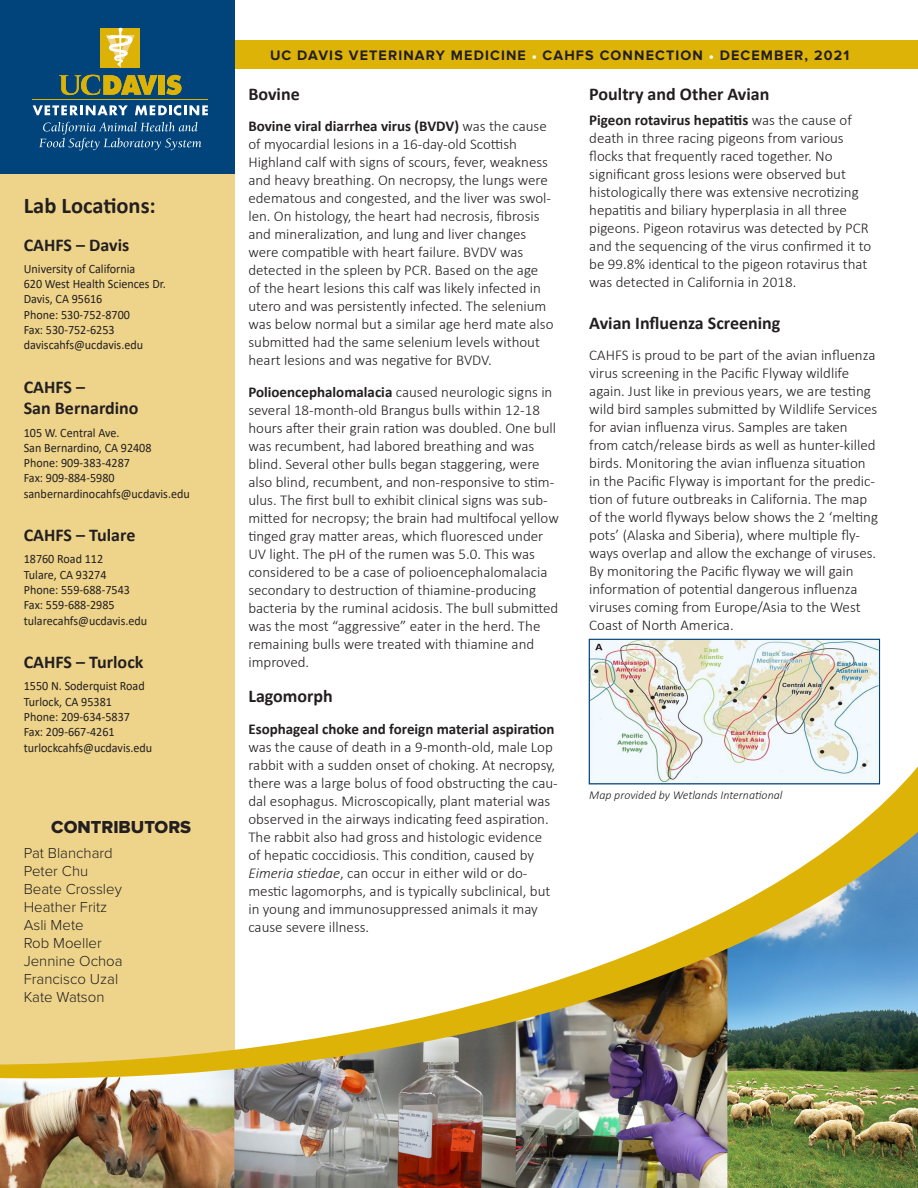
<style>
.page{position:relative;width:918px;height:1188px;background:#fff}
.page>*{position:absolute;margin:0;border:0;box-sizing:border-box;transform-origin:0 0}
.Inside_-_Head{font:700 22.5px "Calibri";color:#231f20}
.Subhead{font:700 18px/21.6px "Calibri";color:#231f20}
.Subhead-2{font:18px "Proxima Nova Extrabld";color:#231f20}
.Subhead-3{font:300 15px/18px "Calibri";color:#231f20}
.Body_text{font:300 15px/18px "Calibri";color:#231f20}
.Body_text-2{font:300 15px/18px "Proxima Nova";color:#231f20}
.t1{font:700 14.25px "Proxima Nova";letter-spacing:.08em;color:#231f20}
.Inside_-_Bullets{font:12.75px/15.3px "Calibri";color:#231f20;scale:.95 1}
.Body_text-3{font:italic 300 12px "Calibri";color:#231f20}
.s1{font-family:"Minion Pro";font-weight:400;font-size:13.5px;color:#fff}
.s2{font-weight:700}
.s3{font-style:italic}
</style>
<div class="page">
<div style="left:0;top:40px;width:918px;height:29px;background:#deb308"></div>
<div style="left:0;top:173px;width:235px;height:1015px;background:#eed48a"></div>
<div style="left:0;top:0;width:235px;height:174px;background:#00447b"></div>
<hr style="left:33px;top:99px;width:175px;height:1px;background:#ddb207">
<svg style="left:33px;top:105px;width:95px;height:10px"></svg>
<svg style="left:135px;top:105px;width:73px;height:11px"></svg>
<svg style="left:166px;top:75px;width:16px;height:20px"></svg>
<div style="left:158px;top:75px;width:7px;height:20px;background:#ddb207"></div>
<svg style="left:59px;top:74px;width:98px;height:21px"></svg>
<svg style="left:39px;top:122px;width:162px;height:28px"></svg>
<div style="left:101px;top:28px;width:39px;height:39px;background:#ddb207"></div>
<svg style="left:106px;top:28px;width:29px;height:39px"></svg>
<img style="left:234px;top:1078px;width:684px;height:110px">
<img style="left:0;top:1078px;width:234px;height:110px">
<svg style="left:0;top:750px;width:918px;height:328px"></svg>
<img style="left:591px;top:641px;width:287px;height:141px">
<div style="left:589px;top:639px;width:291px;height:145px;border:1px solid #00447b"></div>
<p class="Inside_-_Head" style="left:24px;top:190px;width:134px">Lab Locations:</p>
<p class="Subhead" style="left:24px;top:234px;width:107px">CAHFS – Davis</p>
<p class="Inside_-_Bullets" style="left:24px;top:261px;width:119px">University of California</p>
<p class="Inside_-_Bullets" style="left:24px;top:276px;width:151px">620 West Health Sciences Dr.<br>Davis, CA 95616</p>
<p class="Inside_-_Bullets" style="left:24px;top:306px;width:113px">Phone: 530-752-8700</p>
<p class="Inside_-_Bullets" style="left:24px;top:322px;width:127px">Fax: 530-752-6253 daviscahfs@ucdavis.edu</p>
<p class="Subhead" style="left:24px;top:376px;width:116px">CAHFS –<br>San Bernardino</p>
<p class="Inside_-_Bullets" style="left:24px;top:424px;width:102px">105 W. Central Ave.</p>
<p class="Inside_-_Bullets" style="left:24px;top:440px;width:136px">San Bernardino, CA 92408</p>
<p class="Inside_-_Bullets" style="left:24px;top:455px;width:113px">Phone: 909-383-4287</p>
<p class="Inside_-_Bullets" style="left:24px;top:470px;width:97px">Fax: 909-884-5980</p>
<p class="Inside_-_Bullets" style="left:24px;top:486px;width:176px">sanbernardinocahfs@ucdavis.edu</p>
<p class="Subhead" style="left:24px;top:524px;width:113px">CAHFS – Tulare</p>
<p class="Inside_-_Bullets" style="left:24px;top:551px;width:85px">18760 Road 112</p>
<p class="Inside_-_Bullets" style="left:24px;top:567px;width:89px">Tulare, CA 93274</p>
<p class="Inside_-_Bullets" style="left:24px;top:582px;width:113px">Phone: 559-688-7543</p>
<p class="Inside_-_Bullets" style="left:24px;top:597px;width:97px">Fax: 559-688-2985</p>
<p class="Inside_-_Bullets" style="left:24px;top:612px;width:132px">tularecahfs@ucdavis.edu</p>
<p class="Subhead" style="left:24px;top:651px;width:121px">CAHFS – Turlock</p>
<p class="Inside_-_Bullets" style="left:24px;top:678px;width:129px">1550 N. Soderquist Road<br>Turlock, CA 95381</p>
<p class="Inside_-_Bullets" style="left:24px;top:709px;width:113px">Phone: 209-634-5837</p>
<p class="Inside_-_Bullets" style="left:24px;top:724px;width:97px">Fax: 209-667-4261</p>
<p class="Inside_-_Bullets" style="left:24px;top:739px;width:137px">turlockcahfs@ucdavis.edu</p>
<p class="Subhead-2" style="left:51px;top:817px;width:141px">CONTRIBUTORS</p>
<p class="Body_text-2" style="left:24px;top:845px;width:100px">Pat Blanchard<br>Peter Chu<br>Beate Crossley<br>Heather Fritz<br>Asli Mete<br>Rob Moeller<br>Jennine Ochoa<br>Francisco Uzal<br>Kate Watson</p>
<p class="t1" style="left:270px;top:47px;width:581px">UC DAVIS VETERINARY MEDICINE <span class="s1">•</span> CAHFS CONNECTION <span class="s1">•</span> DECEMBER, 2021</p>
<p class="Subhead" style="left:248px;top:83px;width:53px">Bovine</p>
<p class="Subhead-3" style="left:248px;top:117px;width:307px"><span class="s2">Bovine viral diarrhea virus (BVDV)</span> was the cause of myocardial lesions in a 16-day-old Scottish Highland calf with signs of scours, fever, weakness and heavy breathing. On necropsy, the lungs were edematous and congested, and the liver was swol&shy;len. On histology, the heart had necrosis, fibrosis and mineralization, and lung and liver changes were compatible with heart failure. BVDV was detected in the spleen by PCR. Based on the age of the heart lesions this calf was likely infected in utero and was persistently infected. The selenium was below normal but a similar age herd mate also submitted had the same selenium levels without heart lesions and was negative for BVDV.</p>
<p class="Subhead-3" style="left:248px;top:383px;width:312px"><span class="s2">Polioencephalomalacia</span> caused neurologic signs in several 18-month-old Brangus bulls within 12-18 hours after their grain ration was doubled. One bull was recumbent, had labored breathing and was blind. Several other bulls began staggering, were also blind, recumbent, and non-responsive to stim&shy;ulus. The first bull to exhibit clinical signs was sub&shy;mitted for necropsy; the brain had multifocal yellow tinged gray matter areas, which fluoresced under UV light. The pH of the rumen was 5.0. This was considered to be a case of polioencephalomalacia secondary to destruction of thiamine-producing bacteria by the ruminal acidosis. The bull submitted was the most “aggressive” eater in the herd. The remaining bulls were treated with thiamine and improved.</p>
<p class="Subhead" style="left:248px;top:685px;width:86px">Lagomorph</p>
<p class="Subhead-3" style="left:248px;top:719px;width:311px"><span class="s2">Esophageal choke and foreign material aspiration </span>was the cause of death in a 9-month-old, male Lop rabbit with a sudden onset of choking. At necropsy, there was a large bolus of food obstructing the cau&shy;dal esophagus. Microscopically, plant material was observed in the airways indicating feed aspiration.<br>The rabbit also had gross and histologic evidence of hepatic coccidiosis. This condition, caused by <span class="s3">Eimeria stiedae</span>, can occur in either wild or do&shy;mestic lagomorphs, and is typically subclinical, but in young and immunosuppressed animals it may cause severe illness.</p>
<p class="Subhead" style="left:589px;top:83px;width:182px">Poultry and Other Avian</p>
<p class="Body_text" style="left:589px;top:111px;width:284px"><span class="s2">Pigeon rotavirus hepatitis</span> was the cause of death in three racing pigeons from various flocks that frequently raced together. No significant gross lesions were observed but histologically there was extensive necrotizing hepatitis and biliary hyperplasia in all three pigeons. Pigeon rotavirus was detected by PCR and the sequencing of the virus confirmed it to be 99.8% identical to the pigeon rotavirus that was detected in California in 2018.</p>
<p class="Subhead" style="left:589px;top:311px;width:193px">Avian Influenza Screening</p>
<p class="Subhead-3" style="left:589px;top:346px;width:290px">CAHFS is proud to be part of the avian influenza virus screening in the Pacific Flyway wildlife again. Just like in previous years, we are testing wild bird samples submitted by Wildlife Services for avian influenza virus. Samples are taken from catch/release birds as well as hunter-killed birds. Monitoring the avian influenza situation in the Pacific Flyway is important for the predic&shy;tion of future outbreaks in California. The map of the world flyways below shows the 2 ‘melting pots’ (Alaska and Siberia), where multiple fly&shy;ways overlap and allow the exchange of viruses.<br>By monitoring the Pacific flyway we will gain information of potential dangerous influenza viruses coming from Europe/Asia to the West Coast of North America.</p>
<p class="Body_text-3" style="left:589px;top:787px;width:195px">Map provided by Wetlands International</p>
</div>
